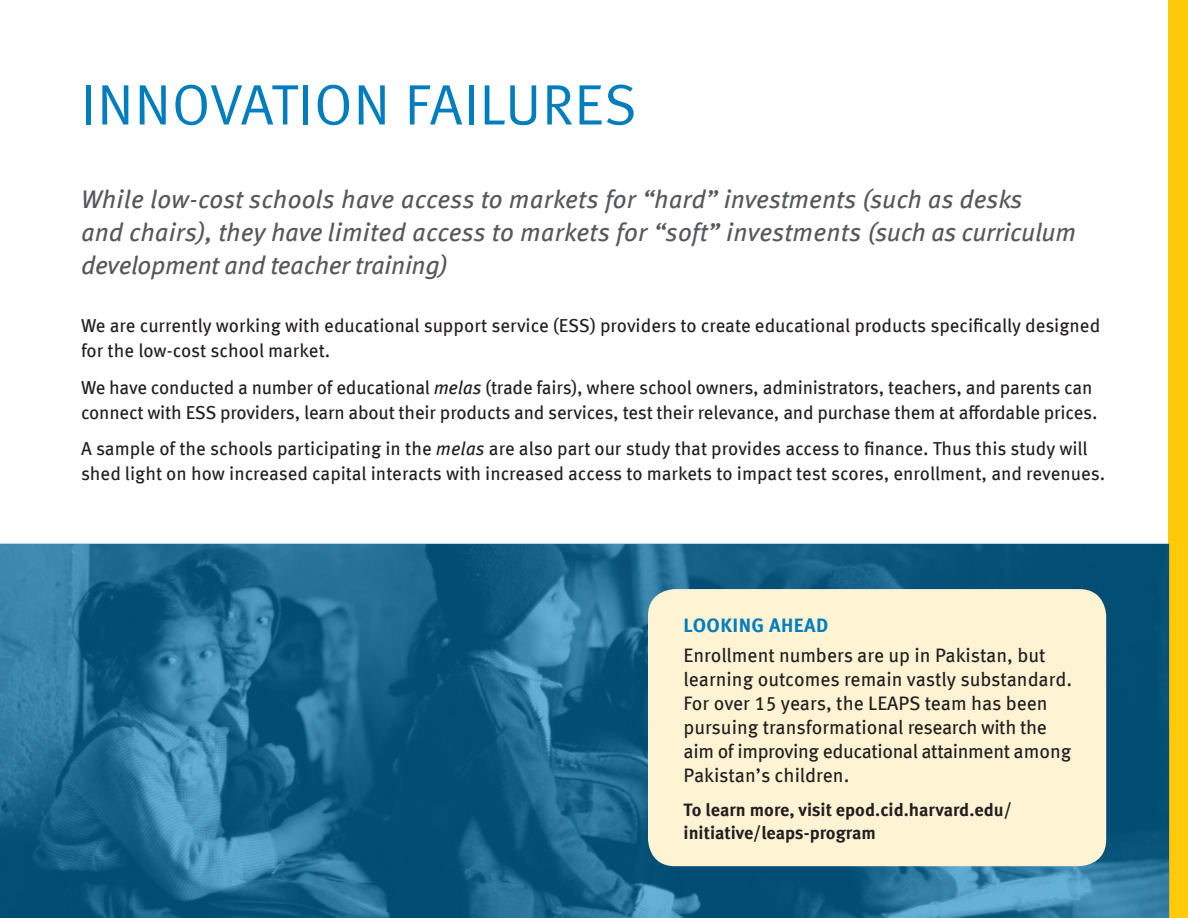
<style>
.page{position:relative;width:1188px;height:918px;background:#fff}
.page>*{position:absolute;margin:0;border:0;box-sizing:border-box;transform-origin:0 0}
.section_head_-_crims{font:57px "Meta Offc Norm";letter-spacing:.01em;color:#007dbe}
.ital_text_intro{font:italic 25.5px/33px "Meta Offc";color:#57585a}
.t1{font:19.5px/24px "Meta Offc";letter-spacing:-.01em;color:#231f20}
.t2{font:700 19.5px "Meta Offc";letter-spacing:.02em;color:#007dbe}
.t3{font:18.75px/24.8px "Meta Offc";letter-spacing:-.01em;color:#231f20}
.t4{font:700 18px/22.5px "Meta Offc";color:#231f20}
.s1{font-style:italic}
</style>
<div class="page">
<div style="left:1169px;top:0;width:19px;height:918px;background:#feca0a"></div>
<svg style="left:0;top:544px;width:1169px;height:374px;background:#1a668c"></svg>
<div style="left:648px;top:589px;width:458px;height:277px;background:#fef3d2;border-radius:27px"></div>
<p class="section_head_-_crims" style="left:81px;top:72px;width:557px">INNOVATION FAILURES</p>
<p class="ital_text_intro" style="left:81px;top:184px;width:997px">While low-cost schools have access to markets for “hard” investments (such as desks<br>and chairs), they have limited access to markets for “soft” investments (such as curriculum development and teacher training)</p>
<p class="t3" style="left:81px;top:314px;width:1021px">We are currently working with educational support service (ESS) providers to create educational products specifically designed for the low-cost school market.</p>
<p class="t3" style="left:81px;top:376px;width:1018px">We have conducted a number of educational <span class="s1">melas</span> (trade fairs), where school owners, administrators, teachers, and parents can connect with ESS providers, learn about their products and services, test their relevance, and purchase them at affordable prices.</p>
<p class="t3" style="left:81px;top:437px;width:1026px">A sample of the schools participating in the <span class="s1">melas</span> are also part our study that provides access to finance. Thus this study will shed light on how increased capital interacts with increased access to markets to impact test scores, enrollment, and revenues.</p>
<p class="t2" style="left:684px;top:614px;width:146px">LOOKING AHEAD</p>
<p class="t1" style="left:684px;top:644px;width:390px">Enrollment numbers are up in Pakistan, but learning outcomes remain vastly substandard.<br>For over 15 years, the LEAPS team has been pursuing transformational research with the aim of improving educational attainment among Pakistan’s children.</p>
<p class="t4" style="left:684px;top:799px;width:330px">To learn more, visit epod.cid.harvard.edu/ initiative/leaps-program</p>
</div>
